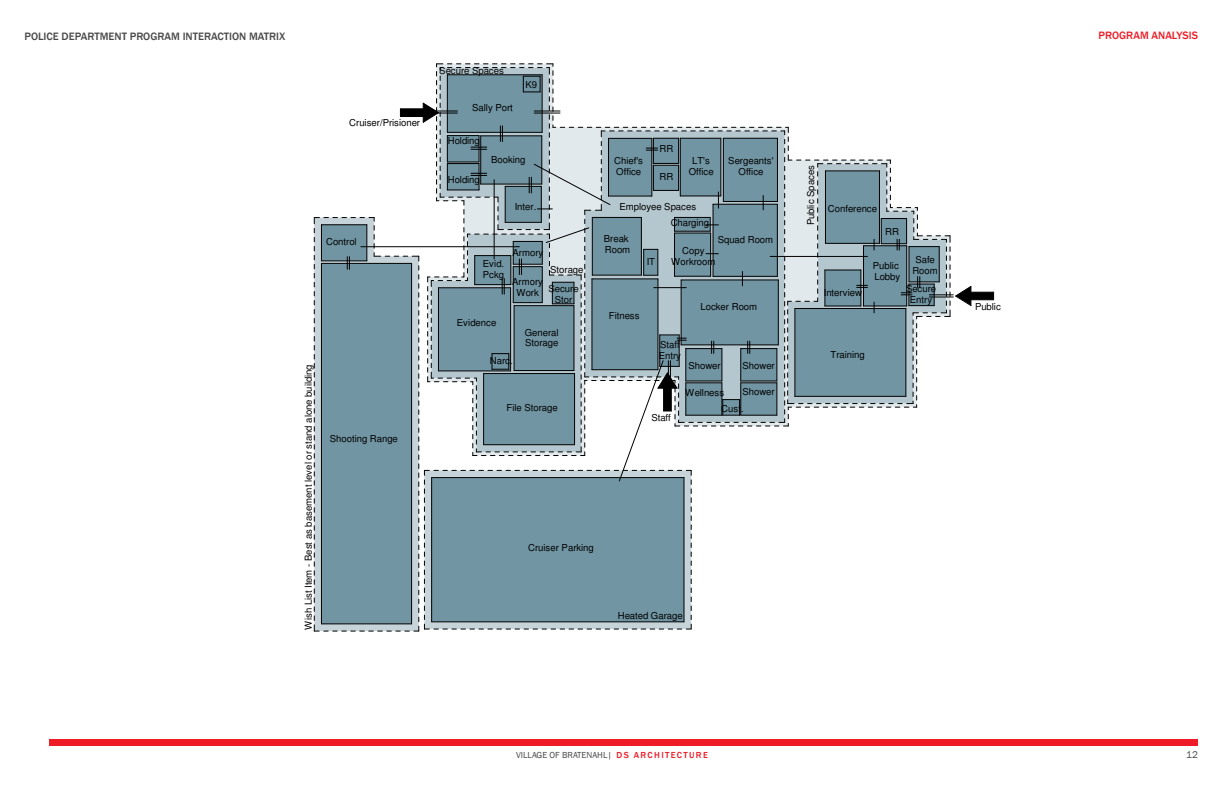
<style>
.page{position:relative;width:1224px;height:792px;background:#fff}
.page>*{position:absolute;margin:0;border:0;box-sizing:border-box;transform-origin:0 0}
.Body_Header{font:500 11px "Franklin Gothic";color:#4a4747}
.t1{font:500 11px "Franklin Gothic";color:#ed1c27}
.t2{font:10px "Franklin Gothic";color:#4a4747}
.t3{font:9.6px/10.9px "Helvetica";letter-spacing:-.005em;color:#000;text-align:center}
.t4{font:500 9px "Franklin Gothic";letter-spacing:.15em;color:#ed1c27}
.t5{font:9px "Franklin Gothic";color:#4a4747}
.s1{font-weight:400;color:#4a4747}
</style>
<div class="page">
<div style="left:50px;top:739px;width:1148px;height:6px;background:#ed1c27"></div>
<svg style="left:314px;top:64px;width:680px;height:568px"></svg>
<p class="Body_Header" style="left:24px;top:30px;width:92px">POLICE DEPARTMENT</p>
<p class="Body_Header" style="left:130px;top:30px;width:15px">PROGRA</p>
<p class="Body_Header" style="left:171px;top:30px;width:19px">M INTERA</p>
<p class="Body_Header" style="left:217px;top:30px;width:13px">CTION</p>
<p class="Body_Header" style="left:249px;top:30px;width:15px">MATRI</p>
<p class="Body_Header" style="left:279px;top:30px;width:8px">X</p>
<p class="t3" style="left:349px;top:118px;width:72px">Cruiser/Prisioner</p>
<p class="t3" style="left:326px;top:237px;width:32px">Control</p>
<p class="t3" style="left:304px;top:630px;width:267px;rotate:-90deg">Wish List Item - Best as basement level or stand alone building</p>
<p class="t3" style="left:330px;top:434px;width:70px">Shooting Range</p>
<p class="t3" style="left:439px;top:66px;width:66px">Secure Spaces</p>
<p class="t3" style="left:472px;top:103px;width:42px">Sally Port</p>
<p class="t3" style="left:525px;top:80px;width:13px">K9</p>
<p class="t3" style="left:448px;top:136px;width:34px">Holding</p>
<p class="t3" style="left:448px;top:176px;width:34px">Holding</p>
<p class="t3" style="left:491px;top:155px;width:36px">Booking</p>
<p class="t3" style="left:515px;top:202px;width:23px">Inter.</p>
<p class="t3" style="left:513px;top:248px;width:32px">Armory</p>
<p class="t3" style="left:512px;top:277px;width:32px">Armory<br>Work</p>
<p class="t3" style="left:483px;top:259px;width:23px;text-align:left">Evid.<br>Pckg</p>
<p class="t3" style="left:457px;top:318px;width:41px">Evidence</p>
<p class="t3" style="left:490px;top:356px;width:24px">Narc.</p>
<p class="t3" style="left:550px;top:265px;width:35px">Storage</p>
<p class="t3" style="left:548px;top:284px;width:32px">Secure<br>Stor</p>
<p class="t3" style="left:525px;top:328px;width:35px;text-align:left">General<br>Storage</p>
<p class="t3" style="left:507px;top:403px;width:53px">File Storage</p>
<p class="t3" style="left:660px;top:144px;width:15px">RR</p>
<p class="t3" style="left:614px;top:156px;width:30px;text-align:left">Chief's<br>Office</p>
<p class="t3" style="left:689px;top:156px;width:26px">LT's<br>Office</p>
<p class="t3" style="left:659px;top:172px;width:15px">RR</p>
<p class="t3" style="left:671px;top:218px;width:40px">Charging</p>
<p class="t3" style="left:619px;top:202px;width:78px">Employee Spaces</p>
<p class="t3" style="left:728px;top:156px;width:47px">Sergeants'<br>Office</p>
<p class="t3" style="left:604px;top:234px;width:26px">Break</p>
<p class="t3" style="left:718px;top:236px;width:57px">Squad Room</p>
<p class="t3" style="left:605px;top:245px;width:27px">Room</p>
<p class="t3" style="left:647px;top:257px;width:10px">IT</p>
<p class="t3" style="left:671px;top:246px;width:46px">Copy<br>Workroom</p>
<p class="t3" style="left:609px;top:311px;width:32px">Fitness</p>
<p class="t3" style="left:701px;top:302px;width:58px">Locker Room</p>
<p class="t3" style="left:659px;top:340px;width:24px;text-align:left">Staff<br>Entry</p>
<p class="t3" style="left:688px;top:361px;width:34px">Shower</p>
<p class="t3" style="left:742px;top:361px;width:34px">Shower</p>
<p class="t3" style="left:721px;top:384px;width:55px;line-height:16.9px;text-align:left;text-indent:21px">Shower<br>Cust.</p>
<p class="t3" style="left:685px;top:388px;width:40px">Wellness</p>
<p class="t3" style="left:651px;top:413px;width:21px">Staff</p>
<p class="t3" style="left:528px;top:543px;width:67px">Cruiser Parking</p>
<p class="t3" style="left:618px;top:611px;width:67px">Heated Garage</p>
<p class="t3" style="left:806px;top:225px;width:62px;rotate:-90deg">Public Spaces</p>
<p class="t3" style="left:828px;top:204px;width:51px">Conference</p>
<p class="t3" style="left:885px;top:227px;width:15px">RR</p>
<p class="t3" style="left:824px;top:288px;width:40px">Interview</p>
<p class="t3" style="left:873px;top:261px;width:29px;text-align:left">Public<br>Lobby</p>
<p class="t3" style="left:912px;top:255px;width:27px">Safe<br>Room</p>
<p class="t3" style="left:906px;top:284px;width:32px">Secure<br>Entry</p>
<p class="t3" style="left:831px;top:350px;width:36px">Training</p>
<p class="t3" style="left:975px;top:302px;width:27px">Public</p>
<p class="t5" style="left:516px;top:750px;width:57px">VI LLAGE OF BRATE</p>
<p class="t4" style="left:587px;top:750px;width:74px"><span class="s1">NAHL|</span> DS ARCHITE</p>
<p class="t4" style="left:677px;top:750px;width:26px">CTURE</p>
<p class="t1" style="left:1099px;top:29px;width:101px">PROGRAM ANALYSIS</p>
<p class="t2" style="left:1186px;top:749px;width:13px">12</p>
</div>
